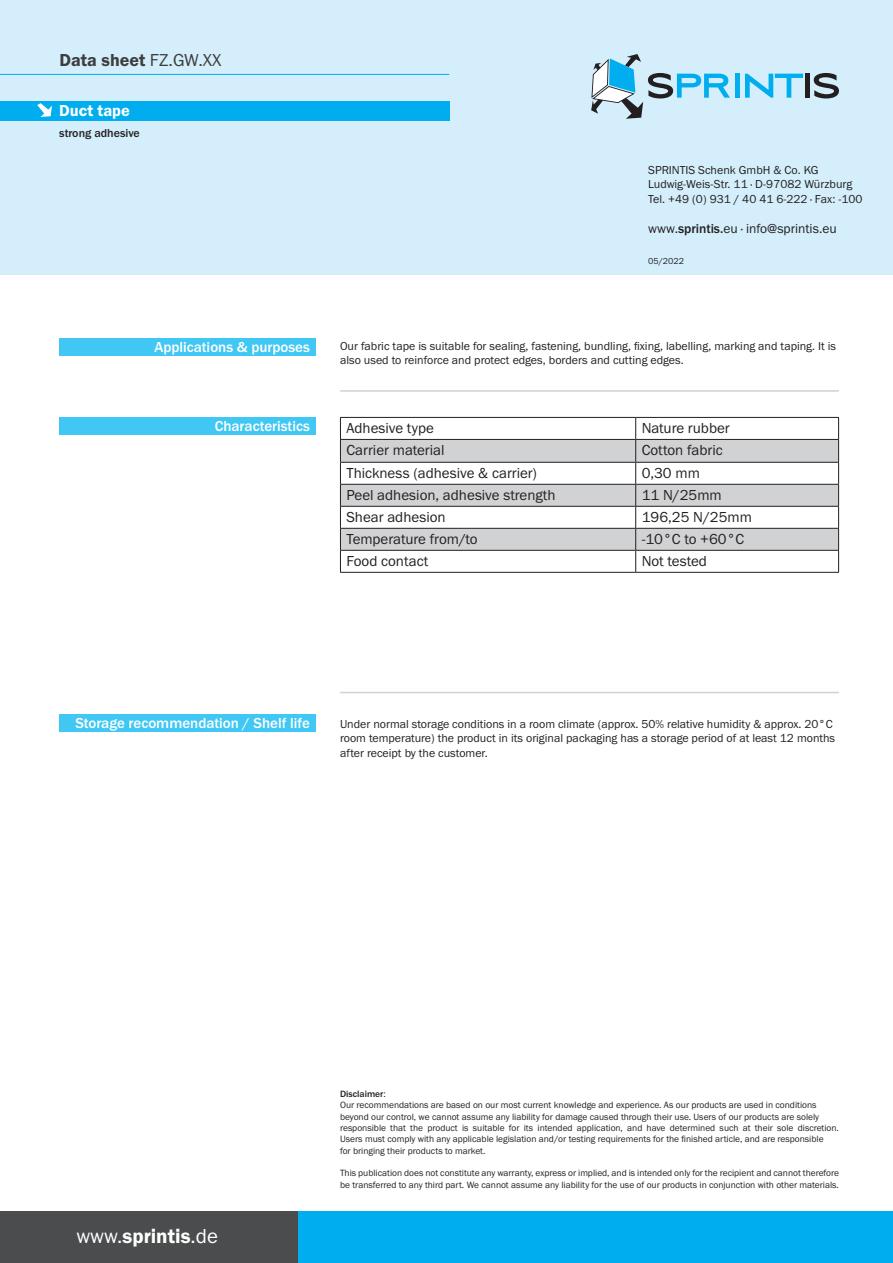
<style>
.page{position:relative;width:893px;height:1263px;background:#fff}
.page>*{position:absolute;margin:0;border:0;box-sizing:border-box;transform-origin:0 0}
.t1{font:20.85px "Franklin Gothic URW Dem";color:#fff}
.t2{font:18px "Franklin Gothic URW Dem";color:#3e3e3f}
.t3{font:16.5px "Franklin Gothic URW Dem";color:#fff}
.t4{font:15px "Franklin Gothic URW Boo";color:#231f20}
.t5{font:500 15px "Franklin Gothic URW";color:#fff}
.t6{font:13.5px "Franklin Gothic URW Boo";color:#231f20}
.t7{font:12px/14.4px "Franklin Gothic URW Boo";color:#231f20}
.t8{font:500 12px "Franklin Gothic URW";color:#231f20}
.t9{font:9.45px/11.4px "Franklin Gothic URW Boo";color:#231f20}
.t10{font:500 9.45px "Franklin Gothic URW";color:#231f20}
.t11{font:9px "Franklin Gothic URW Boo";color:#231f20}
.s1{font-family:"Franklin Gothic URW Boo"}
.s2{font-family:"Franklin Gothic URW";font-weight:500}
.s3{font-family:"Franklin Gothic URW Boo";font-weight:400}
</style>
<div class="page">
<div style="left:0;top:0;width:893px;height:274px;background:#d4effb"></div>
<div style="left:266px;top:1212px;width:627px;height:51px;background:#00aeef"></div>
<div style="left:0;top:1212px;width:298px;height:51px;background:#4b4c4d"></div>
<hr style="left:735px;top:74px;width:4px;height:24px;background:#00aeef">
<svg style="left:745px;top:74px;width:58px;height:24px"></svg>
<div style="left:805px;top:74px;width:5px;height:24px;background:#231f20"></div>
<svg style="left:814px;top:73px;width:25px;height:25px"></svg>
<svg style="left:591px;top:54px;width:139px;height:65px"></svg>
<div style="left:0;top:102px;width:449px;height:19px;background:#00aeef"></div>
<div style="left:59px;top:338px;width:257px;height:18px;background:#40c7f4"></div>
<div style="left:59px;top:714px;width:257px;height:18px;background:#40c7f4"></div>
<svg style="left:37px;top:103px;width:15px;height:14px"></svg>
<hr style="left:0;top:74px;width:449px;height:1px;background:#00aeef">
<svg style="left:341px;top:440px;width:497px;height:110px;fill:#d1d2d4"></svg>
<hr style="left:340px;top:417px;width:296px;height:1px;background:#231f20">
<hr style="left:636px;top:417px;width:203px;height:1px;background:#231f20">
<hr style="left:340px;top:439px;width:296px;height:1px;background:#231f20">
<hr style="left:636px;top:439px;width:203px;height:1px;background:#231f20">
<hr style="left:340px;top:462px;width:296px;height:1px;background:#231f20">
<hr style="left:636px;top:462px;width:203px;height:1px;background:#231f20">
<hr style="left:340px;top:484px;width:296px;height:1px;background:#231f20">
<hr style="left:636px;top:484px;width:203px;height:1px;background:#231f20">
<hr style="left:340px;top:506px;width:296px;height:1px;background:#231f20">
<hr style="left:636px;top:506px;width:203px;height:1px;background:#231f20">
<hr style="left:340px;top:528px;width:296px;height:1px;background:#231f20">
<hr style="left:636px;top:528px;width:203px;height:1px;background:#231f20">
<hr style="left:340px;top:550px;width:296px;height:1px;background:#231f20">
<svg style="left:340px;top:418px;width:1px;height:154px"></svg>
<hr style="left:636px;top:550px;width:203px;height:1px;background:#231f20">
<svg style="left:635px;top:418px;width:1px;height:154px"></svg>
<svg style="left:838px;top:418px;width:1px;height:154px"></svg>
<hr style="left:340px;top:572px;width:296px;height:1px;background:#231f20">
<hr style="left:636px;top:572px;width:203px;height:1px;background:#231f20">
<div style="left:59px;top:417px;width:257px;height:18px;background:#40c7f4"></div>
<hr style="left:340px;top:692px;width:499px;height:1px;background:#d1d2d4">
<hr style="left:340px;top:390px;width:499px;height:2px;background:#d1d2d4">
<p class="t2" style="left:59px;top:49px;width:164px">Data sheet <span class="s1">FZ.GW.XX</span></p>
<p class="t3" style="left:59px;top:101px;width:72px">Duct tape</p>
<p class="t8" style="left:59px;top:126px;width:82px">strong adhesive</p>
<p class="t5" style="left:154px;top:337px;width:157px">Applications &amp; purposes</p>
<p class="t5" style="left:215px;top:416px;width:97px">Characteristics</p>
<p class="t7" style="left:648px;top:162px;width:172px">SPRINTIS Schenk GmbH &amp; Co. KG</p>
<p class="t7" style="left:648px;top:177px;width:206px">Ludwig-Weis-Str. 11 · D-97082 Würzburg</p>
<p class="t7" style="left:648px;top:191px;width:216px">Tel. +49 (0) 931 / 40 41 6-222 · Fax: -100</p>
<p class="t6" style="left:648px;top:220px;width:190px">www.<span class="s2">sprintis.</span>eu · info@sprintis.eu</p>
<p class="t11" style="left:648px;top:255px;width:37px">05/2022</p>
<p class="t7" style="left:340px;top:338px;width:498px">Our fabric tape is suitable for sealing, fastening, bundling, fixing, labelling, marking and taping. It is also used to reinforce and protect edges, borders and cutting edges.</p>
<p class="t4" style="left:346px;top:419px;width:89px">Adhesive type</p>
<p class="t4" style="left:642px;top:419px;width:90px">Nature rubber</p>
<p class="t4" style="left:346px;top:441px;width:100px">Carrier material</p>
<p class="t4" style="left:642px;top:441px;width:83px">Cotton fabric</p>
<p class="t4" style="left:346px;top:464px;width:192px">Thickness (adhesive &amp; carrier)</p>
<p class="t4" style="left:642px;top:464px;width:60px">0,30 mm</p>
<p class="t4" style="left:346px;top:486px;width:211px">Peel adhesion, adhesive strength</p>
<p class="t4" style="left:642px;top:486px;width:82px">11 N/25mm</p>
<p class="t4" style="left:346px;top:508px;width:101px">Shear adhesion</p>
<p class="t4" style="left:642px;top:508px;width:112px">196,25 N/25mm</p>
<p class="t4" style="left:346px;top:530px;width:133px">Temperature from/to</p>
<p class="t4" style="left:642px;top:530px;width:104px">-10°C to +60°C</p>
<p class="t4" style="left:346px;top:552px;width:83px">Food contact</p>
<p class="t4" style="left:642px;top:552px;width:67px">Not tested</p>
<p class="t5" style="left:75px;top:714px;width:236px">Storage recommendation / Shelf life</p>
<p class="t7" style="left:340px;top:716px;width:497px">Under normal storage conditions in a room climate (approx. 50% relative humidity &amp; approx. 20°C room temperature) the product in its original packaging has a storage period of at least 12 months after receipt by the customer.</p>
<p class="t1" style="left:76px;top:1223px;width:143px"><span class="s1">www.</span>sprintis<span class="s1">.de</span></p>
<p class="t10" style="left:340px;top:1088px;width:47px">Disclaimer<span class="s3">:</span></p>
<p class="t9" style="left:340px;top:1099px;width:478px">Our recommendations are based on our most current knowledge and experience. As our products are used in conditions</p>
<p class="t9" style="left:340px;top:1111px;width:480px">beyond our control, we cannot assume any liability for damage caused through their use. Users of our products are solely</p>
<p class="t9" style="left:340px;top:1122px;width:500px">responsible that the product is suitable for its intended application, and have determined such at their sole discretion.<br>Users must comply with any applicable legislation and/or testing requirements for the finished article, and are responsible</p>
<p class="t9" style="left:340px;top:1145px;width:147px">for bringing their products to market.</p>
<p class="t9" style="left:340px;top:1167px;width:500px">This publication does not constitute any warranty, express or implied, and is intended only for the recipient and cannot therefore be transferred to any third part. We cannot assume any liability for the use of our products in conjunction with other materials.</p>
</div>
